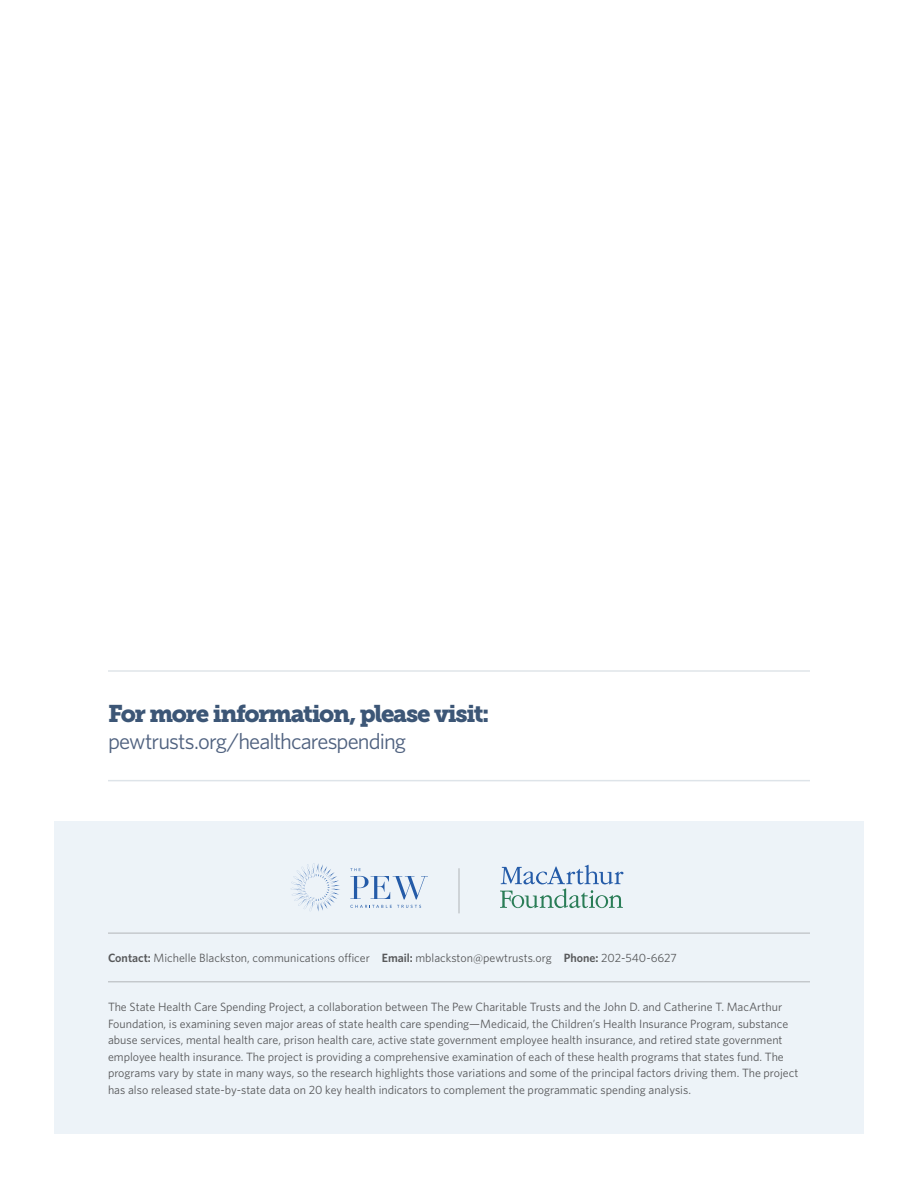
<style>
.page{position:relative;width:918px;height:1188px;background:#fff}
.page>*{position:absolute;margin:0;border:0;box-sizing:border-box;transform-origin:0 0}
.t1{font:24px "Museo Slab 900";letter-spacing:-.06em;color:#3c5676}
.t2{font:22.5px "Whitney";letter-spacing:-.04em;color:#506280}
.t3{font:12px/16.5px "Whitney";color:#57585a}
.s1{font-weight:600}
</style>
<div class="page">
<hr style="left:108px;top:670px;width:702px;height:2px;background:#274b6d">
<hr style="left:108px;top:780px;width:702px;height:1px;background:#274b6d">
<div style="left:54px;top:822px;width:810px;height:312px;background:#edf3f8"></div>
<hr style="left:108px;top:981px;width:702px;height:1px;background:#231f20">
<hr style="left:108px;top:933px;width:702px;height:1px;background:#231f20">
<svg style="left:350px;top:905px;width:71px;height:3px"></svg>
<svg style="left:350px;top:868px;width:78px;height:31px"></svg>
<svg style="left:291px;top:863px;width:49px;height:48px"></svg>
<hr style="left:459px;top:868px;width:1px;height:45px;background:#231f20">
<svg style="left:500px;top:865px;width:124px;height:43px"></svg>
<h1 class="t1" style="left:108px;top:700px;width:383px">For more information, please visit:</h1>
<h2 class="t2" style="left:108px;top:726px;width:300px">pewtrusts.org/healthcarespending</h2>
<p class="t3" style="left:108px;top:950px;width:570px"><span class="s1">Contact:</span> Michelle Blackston, communications officer <span class="s1">Email:</span> mblackston@pewtrusts.org <span class="s1">Phone:</span> 202-540-6627</p>
<p class="t3" style="left:108px;top:998px;width:692px">The State Health Care Spending Project, a collaboration between The Pew Charitable Trusts and the John D. and Catherine T. MacArthur Foundation, is examining seven major areas of state health care spending—Medicaid, the Children’s Health Insurance Program, substance abuse services, mental health care, prison health care, active state government employee health insurance, and retired state government employee health insurance. The project is providing a comprehensive examination of each of these health programs that states fund. The programs vary by state in many ways, so the research highlights those variations and some of the principal factors driving them. The project has also released state-by-state data on 20 key health indicators to complement the programmatic spending analysis.</p>
</div>
